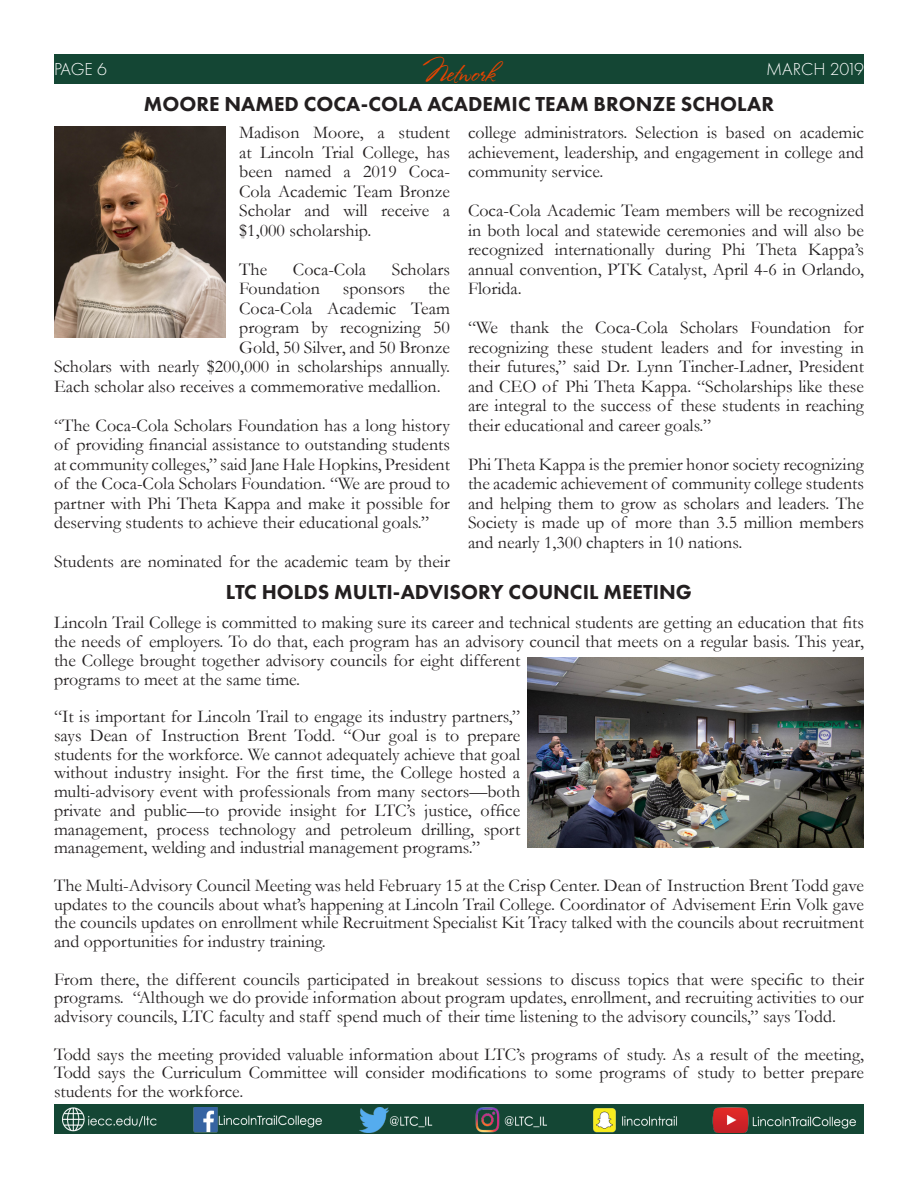
<style>
.page{position:relative;width:918px;height:1188px;background:#fff}
.page>*{position:absolute;margin:0;border:0;box-sizing:border-box;transform-origin:0 0}
.t1{font:25.5px "Stephanie Marie JF";color:#e74300}
.Headline{font:800 21px "Futura PT";color:#231f20}
.t2{font:18px/19.5px "Garamond";color:#231f20;text-align:justify}
.t3{font:300 18px "Futura PT";letter-spacing:-.005em;color:#fff}
</style>
<div class="page">
<div style="left:54px;top:1105px;width:810px;height:29px;background:#144634"></div>
<div style="left:54px;top:54px;width:810px;height:29px;background:#144634"></div>
<img style="left:62px;top:1108px;width:794px;height:24px">
<img style="left:54px;top:126px;width:172px;height:212px">
<img style="left:527px;top:658px;width:337px;height:190px">
<p class="t3" style="left:54px;top:59px;width:55px">PAGE 6</p>
<p class="t1" style="left:423px;top:57px;width:74px">Network</p>
<p class="t3" style="left:766px;top:59px;width:99px">MARCH 2019</p>
<p class="Headline" style="left:144px;top:91px;width:632px">MOORE NAMED COCA-COLA ACADEMIC TEAM BRONZE SCHOLAR</p>
<p class="t2" style="left:239px;top:123px;width:212px">Madison Moore, a student at Lincoln Trial College, has been named a 2019 Coca-Cola Academic Team Bronze Scholar and will receive a $1,000 scholarship.</p>
<p class="t2" style="left:239px;top:259px;width:30px">The</p>
<p class="t2" style="left:293px;top:259px;width:75px">Coca-Cola</p>
<p class="t2" style="left:392px;top:259px;width:60px">Scholars</p>
<p class="t2" style="left:239px;top:279px;width:82px">Foundation</p>
<p class="t2" style="left:343px;top:279px;width:64px">sponsors</p>
<p class="t2" style="left:428px;top:279px;width:23px">the</p>
<p class="t2" style="left:239px;top:298px;width:212px">Coca-Cola Academic Team</p>
<p class="t2" style="left:239px;top:318px;width:212px">program by recognizing 50</p>
<p class="t2" style="left:239px;top:337px;width:212px">Gold, 50 Silver, and 50 Bronze</p>
<p class="t2" style="left:54px;top:357px;width:398px">Scholars with nearly $200,000 in scholarships annually.</p>
<p class="t2" style="left:54px;top:376px;width:388px">Each scholar also receives a commemorative medallion.</p>
<p class="t2" style="left:54px;top:415px;width:398px">“The Coca-Cola Scholars Foundation has a long history of providing financial assistance to outstanding students at community colleges,” said Jane Hale Hopkins, President of the Coca-Cola Scholars Foundation. “We are proud to partner with Phi Theta Kappa and make it possible for deserving students to achieve their educational goals.”</p>
<p class="t2" style="left:54px;top:552px;width:398px">Students are nominated for the academic team by their</p>
<p class="t2" style="left:468px;top:123px;width:398px">college administrators. Selection is based on academic achievement, leadership, and engagement in college and community service.</p>
<p class="t2" style="left:468px;top:201px;width:398px">Coca-Cola Academic Team members will be recognized in both local and statewide ceremonies and will also be recognized internationally during Phi Theta Kappa’s annual convention, PTK Catalyst, April 4-6 in Orlando, Florida.</p>
<p class="t2" style="left:468px;top:318px;width:398px">“We thank the Coca-Cola Scholars Foundation for recognizing these student leaders and for investing in their futures,” said Dr. Lynn Tincher-Ladner, President and CEO of Phi Theta Kappa. “Scholarships like these are integral to the success of these students in reaching their educational and career goals.”</p>
<p class="t2" style="left:468px;top:454px;width:398px">Phi Theta Kappa is the premier honor society recognizing the academic achievement of community college students and helping them to grow as scholars and leaders. The Society is made up of more than 3.5 million members and nearly 1,300 chapters in 10 nations.</p>
<p class="Headline" style="left:226px;top:579px;width:468px">LTC HOLDS MULTI-ADVISORY COUNCIL MEETING</p>
<p class="t2" style="left:54px;top:613px;width:812px;line-height:18.8px;text-align:left">Lincoln Trail College is committed to making sure its career and technical students are getting an education that fits the needs of employers. To do that, each program has an advisory council that meets on a regular basis. This year, the College brought together advisory councils for eight different<br>programs to meet at the same time.</p>
<p class="t2" style="left:54px;top:707px;width:468px;line-height:18.8px">“It is important for Lincoln Trail to engage its industry partners,” says Dean of Instruction Brent Todd. “Our goal is to prepare students for the workforce. We cannot adequately achieve that goal without industry insight. For the first time, the College hosted a multi-advisory event with professionals from many sectors—both private and public—to provide insight for LTC’s justice, office management, process technology and petroleum drilling, sport management, welding and industrial management programs.”</p>
<p class="t2" style="left:54px;top:876px;width:812px;line-height:18.8px">The Multi-Advisory Council Meeting was held February 15 at the Crisp Center. Dean of Instruction Brent Todd gave updates to the councils about what’s happening at Lincoln Trail College. Coordinator of Advisement Erin Volk gave the councils updates on enrollment while Recruitment Specialist Kit Tracy talked with the councils about recruitment and opportunities for industry training.</p>
<p class="t2" style="left:54px;top:969px;width:812px;line-height:18.8px">From there, the different councils participated in breakout sessions to discuss topics that were specific to their programs. “Although we do provide information about program updates, enrollment, and recruiting activities to our advisory councils, LTC faculty and staff spend much of their time listening to the advisory councils,” says Todd.</p>
<p class="t2" style="left:54px;top:1044px;width:812px;line-height:18.8px">Todd says the meeting provided valuable information about LTC’s programs of study. As a result of the meeting, Todd says the Curriculum Committee will consider modifications to some programs of study to better prepare students for the workforce.</p>
</div>
